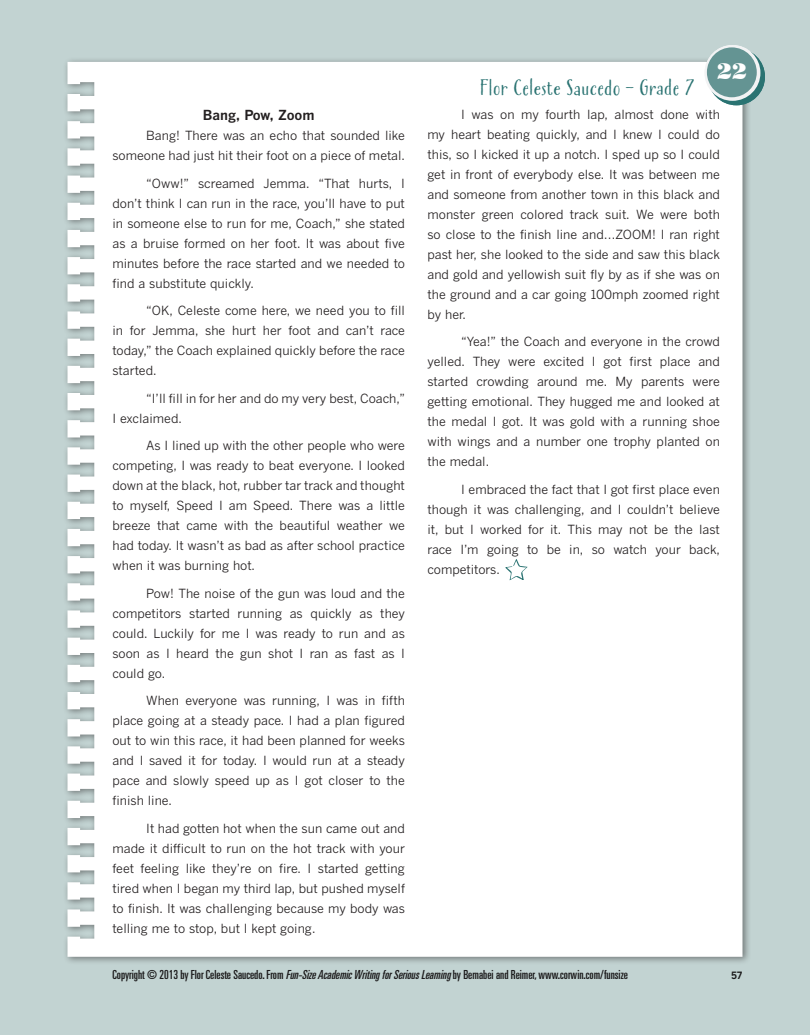
<style>
.page{position:relative;width:810px;height:1035px;background:#c2d3d2}
.page>*{position:absolute;margin:0;border:0;box-sizing:border-box;transform-origin:0 0}
.t1{font:22.5px "Buckley";letter-spacing:.025em;color:#2a7372}
.t2{font:22.5px "Poster Bodoni BT";color:#fff}
.t3{font:700 13.75px "Benton Gothic";color:#231f20}
.t4{font:12.5px/20px "Benton Gothic";color:#231f20;text-align:justify}
.t5{font:ultra-condensed 12.5px "Univers LT Std";color:#231f20}
.t6{font:700 10px "Benton Gothic";color:#231f20}
.s1{font-style:italic}
</style>
<div class="page">
<div style="left:62px;top:57px;width:689px;height:908px;background:#231f20;opacity:.5"></div>
<div style="left:68px;top:62px;width:674px;height:895px;background:#fff"></div>
<svg style="left:505px;top:559px;width:23px;height:21px"></svg>
<svg style="left:708px;top:48px;width:57px;height:57px"></svg>
<div style="left:705px;top:45px;width:55px;height:56px;background:#f2f3f4;border-radius:50%"></div>
<div style="left:707px;top:47px;width:50px;height:50px;background:#649493;border-radius:50%"></div>
<p class="t3" style="left:203px;top:106px;width:113px">Bang, Pow, Zoom</p>
<p class="t4" style="left:112px;top:125px;width:294px;text-align:right">Bang! There was an echo that sounded like someone had just hit their foot on a piece of metal.</p>
<p class="t4" style="left:112px;top:173px;width:294px;text-indent:34px">“Oww!” screamed Jemma. “That hurts, I don’t think I can run in the race, you’ll have to put in someone else to run for me, Coach,” she stated as a bruise formed on her foot. It was about five minutes before the race started and we needed to find a substitute quickly.</p>
<p class="t4" style="left:112px;top:300px;width:294px;text-indent:34px">“OK, Celeste come here, we need you to fill in for Jemma, she hurt her foot and can’t race today,” the Coach explained quickly before the race started.</p>
<p class="t4" style="left:112px;top:388px;width:294px;text-indent:34px">“I’ll fill in for her and do my very best, Coach,”<br>I exclaimed.</p>
<p class="t4" style="left:112px;top:435px;width:294px;text-indent:34px">As I lined up with the other people who were competing, I was ready to beat everyone. I looked down at the black, hot, rubber tar track and thought to myself, Speed I am Speed. There was a little breeze that came with the beautiful weather we had today. It wasn’t as bad as after school practice when it was burning hot.</p>
<p class="t4" style="left:112px;top:583px;width:294px;text-indent:34px">Pow! The noise of the gun was loud and the competitors started running as quickly as they could. Luckily for me I was ready to run and as soon as I heard the gun shot I ran as fast as I could go.</p>
<p class="t4" style="left:112px;top:690px;width:294px;text-indent:34px">When everyone was running, I was in fifth place going at a steady pace. I had a plan figured out to win this race, it had been planned for weeks and I saved it for today. I would run at a steady pace and slowly speed up as I got closer to the finish line.</p>
<p class="t4" style="left:112px;top:818px;width:294px;text-indent:34px">It had gotten hot when the sun came out and made it difficult to run on the hot track with your feet feeling like they’re on fire. I started getting tired when I began my third lap, but pushed myself to finish. It was challenging because my body was telling me to stop, but I kept going.</p>
<p class="t1" style="left:480px;top:75px;width:216px">Flor Celeste Saucedo - Grade 7</p>
<p class="t2" style="left:717px;top:57px;width:31px">2 21</p>
<p class="t4" style="left:428px;top:104px;width:294px;text-indent:34px">I was on my fourth lap, almost done with my heart beating quickly, and I knew I could do this, so I kicked it up a notch. I sped up so I could get in front of everybody else. It was between me and someone from another town in this black and monster green colored track suit. We were both so close to the finish line and…ZOOM! I ran right past her, she looked to the side and saw this black and gold and yellowish suit fly by as if she was on the ground and a car going 100mph zoomed right by her.</p>
<p class="t4" style="left:428px;top:332px;width:294px;text-indent:34px">“Yea!” the Coach and everyone in the crowd yelled. They were excited I got first place and started crowding around me. My parents were getting emotional. They hugged me and looked at the medal I got. It was gold with a running shoe with wings and a number one trophy planted on the medal.</p>
<p class="t4" style="left:428px;top:479px;width:294px;text-indent:34px">I embraced the fact that I got first place even though it was challenging, and I couldn’t believe it, but I worked for it. This may not be the last race I’m going to be in, so watch your back, competitors.</p>
<p class="t5" style="left:112px;top:967px;width:517px">Copyright © 2013 by Flor Celeste Saucedo. From <span class="s1">Fun-SizeAcademicWritingforSeriousLearning</span>by Bernabei and Reimer, www.corwin.com/funsize</p>
<p class="t6" style="left:731px;top:969px;width:13px">57</p>
</div>
